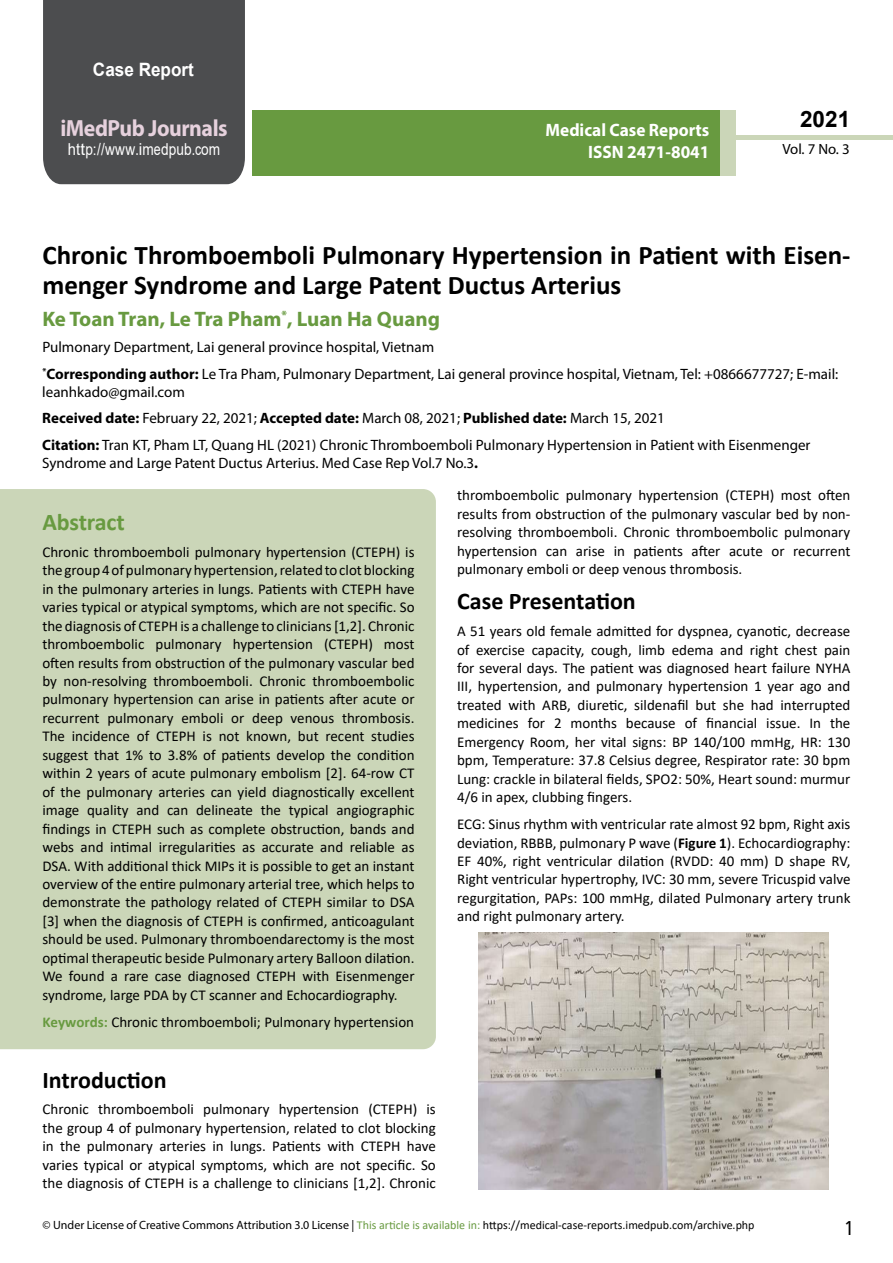
<style>
.page{position:relative;width:893px;height:1263px;background:#fff}
.page>*{position:absolute;margin:0;border:0;box-sizing:border-box;transform-origin:0 0}
.t1{font:700 27px/29.7px "Calibri";color:#000}
.t2{font:25.5px "Tunga";color:#000}
.t3{font:700 24px "Calibri";color:#000}
.t4{font:700 24px "Calibri";letter-spacing:-.005em;color:#689a40}
.t5{font:700 23.4px "Myriad Pro";letter-spacing:-.02em;color:#e6d1dd;scale:.93 1}
.t6{font:700 22.5px "Arial";color:#000}
.t7{font:700 21px "Myriad Pro";color:#689a40}
.t8{font:700 18.45px "Arial";color:#fff;scale:.93 1}
.t9{font:700 18px/21.6px "Myriad Pro";color:#fff;text-align:right;scale:.96 1}
.t10{font:16.5px "Arial";letter-spacing:.01em;color:#fff;scale:.89 1}
.t11{font:15px/18.5px "Calibri";color:#000;text-align:justify}
.t12{font:15px/26.5px "Myriad Pro";color:#000}
.t13{font:14.85px "Myriad Pro";color:#000}
.t14{font:12px "Myriad Pro";color:#000}
.s1{font-family:"Calibri"}
.s2{font-weight:700}
.s3{font-weight:700;color:#689a40}
.s4{font-family:"Calibri";color:#689a40}
</style>
<div class="page">
<div style="left:43px;top:0;width:202px;height:184px;background:#4c4d4f"></div>
<div style="left:252px;top:110px;width:469px;height:66px;background:#689a40"></div>
<div style="left:720px;top:110px;width:16px;height:66px;background:#cbd6b8"></div>
<div style="left:736px;top:135px;width:157px;height:5px;background:#cbd6b8"></div>
<div style="left:0;top:489px;width:436px;height:560px;background:#cbd6b8"></div>
<img style="left:479px;top:932px;width:350px;height:257px">
<p class="t8" style="left:93px;top:57px;width:110px">Case Report</p>
<h3 class="t5" style="left:60px;top:113px;width:181px">iMedPub Journals</h3>
<p class="t10" style="left:68px;top:138px;width:173px">http://www<span class="s1">.</span>imedpub<span class="s1">.</span>com</p>
<p class="t9" style="left:546px;top:119px;width:172px">Medical Case Reports<br>ISSN 2471-8041</p>
<h3 class="t6" style="left:800px;top:104px;width:52px">2021</h3>
<p class="t13" style="left:782px;top:140px;width:69px">Vol. 7 No. 3</p>
<h1 class="t1" style="left:42px;top:240px;width:810px">Chronic Thromboemboli Pulmonary Hypertension in Patient with Eisen&shy;menger Syndrome and Large Patent Ductus Arterius</h1>
<h3 class="t7" style="left:42px;top:305px;width:399px">Ke Toan Tran, Le Tra Pham<sup>*</sup>, Luan Ha Quang</h3>
<p class="t12" style="left:42px;top:334px;width:797px">Pulmonary Department, Lai general province hospital, Vietnam<br><sup>*</sup><span class="s2">Corresponding author:</span> Le Tra Pham, Pulmonary Department, Lai general province hospital, Vietnam, Tel: +0866677727; E-mail:</p>
<p class="t12" style="left:42px;top:378px;width:770px">leanhkado@gmail.com<br><span class="s2">Received date:</span> February 22, 2021; <span class="s2">Accepted date:</span> March 08, 2021; <span class="s2">Published date:</span> March 15, 2021<br><span class="s2">Citation:</span> Tran KT, Pham LT, Quang HL (2021) Chronic Thromboemboli Pulmonary Hypertension in Patient with Eisenmenger</p>
<p class="t12" style="left:42px;top:449px;width:437px">Syndrome and Large Patent Ductus Arterius. Med Case Rep Vol.7 No.3<span class="s2">.</span></p>
<h3 class="t4" style="left:42px;top:505px;width:84px">Abstract</h3>
<p class="t11" style="left:42px;top:542px;width:374px">Chronic thromboemboli pulmonary hypertension (CTEPH) is the group 4 of pulmonary hypertension, related to clot blocking in the pulmonary arteries in lungs. Patients with CTEPH have varies typical or atypical symptoms, which are not specific. So the diagnosis of CTEPH is a challenge to clinicians [1,2]. Chronic thromboembolic pulmonary hypertension (CTEPH) most often results from obstruction of the pulmonary vascular bed by non-resolving thromboemboli. Chronic thromboembolic pulmonary hypertension can arise in patients after acute or recurrent pulmonary emboli or deep venous thrombosis.<br>The incidence of CTEPH is not known, but recent studies suggest that 1% to 3.8% of patients develop the condition within 2 years of acute pulmonary embolism [2]. 64-row CT of the pulmonary arteries can yield diagnostically excellent image quality and can delineate the typical angiographic findings in CTEPH such as complete obstruction, bands and webs and intimal irregularities as accurate and reliable as DSA. With additional thick MIPs it is possible to get an instant overview of the entire pulmonary arterial tree, which helps to demonstrate the pathology related of CTEPH similar to DSA [3] when the diagnosis of CTEPH is confirmed, anticoagulant should be used. Pulmonary thromboendarectomy is the most optimal therapeutic beside Pulmonary artery Balloon dilation.<br>We found a rare case diagnosed CTEPH with Eisenmenger syndrome, large PDA by CT scanner and Echocardiography.</p>
<p class="t11" style="left:42px;top:1012px;width:373px"><span class="s3">Keywords:</span> Chronic thromboemboli; Pulmonary hypertension</p>
<h3 class="t3" style="left:43px;top:1062px;width:126px">Introduction</h3>
<p class="t11" style="left:43px;top:1100px;width:395px">Chronic thromboemboli pulmonary hypertension (CTEPH) is the group 4 of pulmonary hypertension, related to clot blocking in the pulmonary arteries in lungs. Patients with CTEPH have varies typical or atypical symptoms, which are not specific. So the diagnosis of CTEPH is a challenge to clinicians [1,2]. Chronic</p>
<p class="t11" style="left:457px;top:486px;width:395px">thromboembolic pulmonary hypertension (CTEPH) most often results from obstruction of the pulmonary vascular bed by non&shy;resolving thromboemboli. Chronic thromboembolic pulmonary hypertension can arise in patients after acute or recurrent pulmonary emboli or deep venous thrombosis.</p>
<h3 class="t3" style="left:457px;top:584px;width:180px">Case Presentation</h3>
<p class="t11" style="left:457px;top:621px;width:395px">A 51 years old female admitted for dyspnea, cyanotic, decrease of exercise capacity, cough, limb edema and right chest pain for several days. The patient was diagnosed heart failure NYHA III, hypertension, and pulmonary hypertension 1 year ago and treated with ARB, diuretic, sildenafil but she had interrupted medicines for 2 months because of financial issue. In the Emergency Room, her vital signs: BP 140/100 mmHg, HR: 130 bpm, Temperature: 37.8 Celsius degree, Respirator rate: 30 bpm Lung: crackle in bilateral fields, SPO2: 50%, Heart sound: murmur 4/6 in apex, clubbing fingers.</p>
<p class="t11" style="left:457px;top:814px;width:395px">ECG: Sinus rhythm with ventricular rate almost 92 bpm, Right axis deviation, RBBB, pulmonary P wave (<span class="s2">Figure 1</span>). Echocardiography:<br>EF 40%, right ventricular dilation (RVDD: 40 mm) D shape RV, Right ventricular hypertrophy, IVC: 30 mm, severe Tricuspid valve regurgitation, PAPs: 100 mmHg, dilated Pulmonary artery trunk and right pulmonary artery.</p>
<p class="t14" style="left:43px;top:1218px;width:714px">© Under License of Creative Commons Attribution 3.0 License | <span class="s4">This article is available in:</span> <span class="s1">https://medical-case-reports.imedpub.com/archive.php</span></p>
<h2 class="t2" style="left:846px;top:1211px;width:9px">1</h2>
</div>
